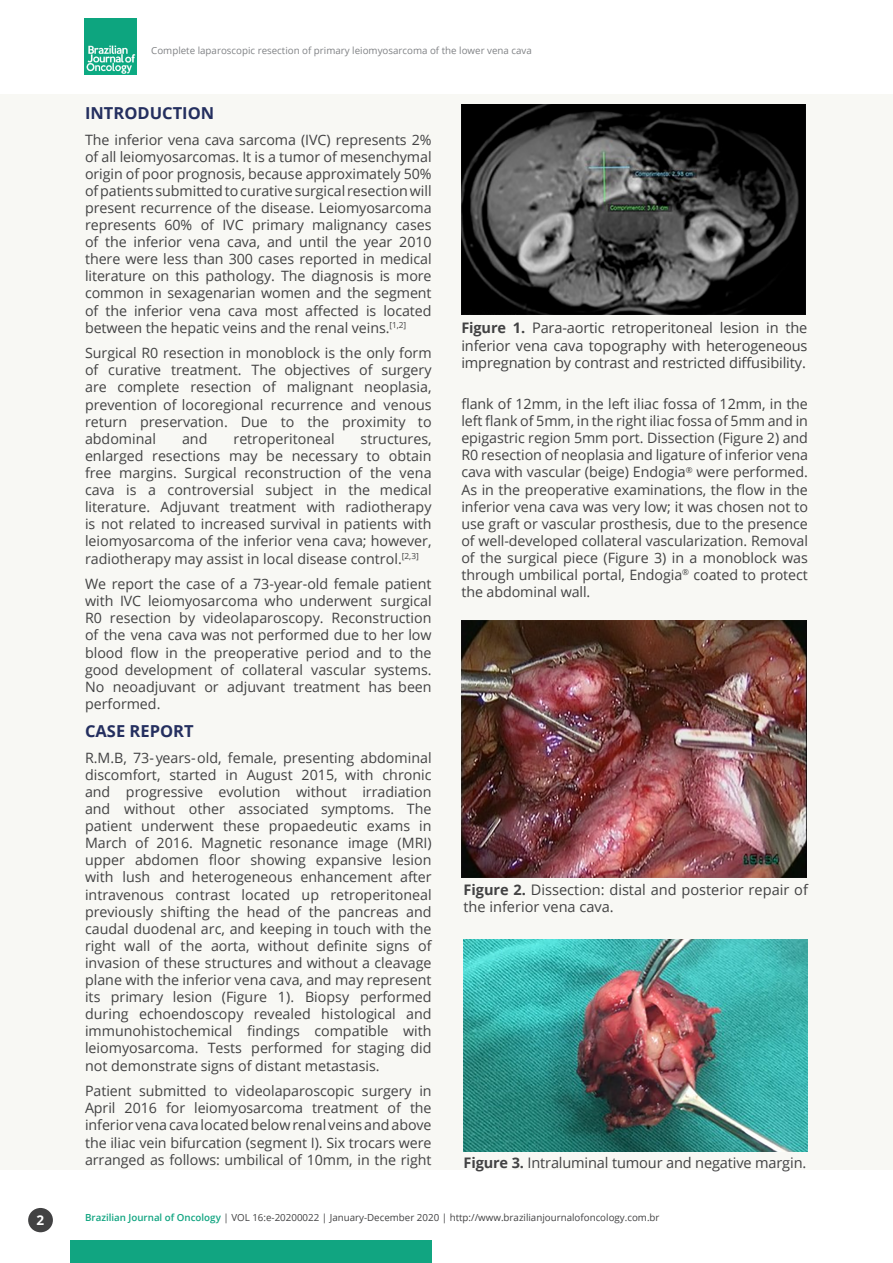
<style>
.page{position:relative;width:893px;height:1263px;background:#fff}
.page>*{position:absolute;margin:0;border:0;box-sizing:border-box;transform-origin:0 0}
.t1{font:700 16.5px "Open Sans";color:#242f5f}
.t2{font:14.55px/17.4px "Open Sans";letter-spacing:-.01em;color:#424243;text-align:justify}
.t3{font:14.25px/17.1px "Open Sans";letter-spacing:-.005em;color:#424243;text-align:justify}
.t4{font:700 13.5px "Open Sans";color:#fff}
.t5{font:9.75px "Open Sans";color:#424243}
.t6{font:9.75px "Open Sans";color:#808285}
.s1{font-weight:700}
.s2{font-weight:600;color:#11a581}
</style>
<div class="page">
<div style="left:70px;top:1240px;width:362px;height:23px;background:#11a581"></div>
<div style="left:28px;top:1208px;width:25px;height:24px;background:#424243;border-radius:50%"></div>
<div style="left:0;top:94px;width:893px;height:1075px;background:#f8f8f4"></div>
<img style="left:84px;top:18px;width:52px;height:57px">
<img style="left:461px;top:105px;width:345px;height:209px">
<img style="left:462px;top:621px;width:344px;height:256px">
<img style="left:463px;top:939px;width:345px;height:212px">
<p class="t4" style="left:37px;top:1211px;width:9px">2</p>
<p class="t6" style="left:151px;top:44px;width:382px">Complete laparoscopic resection of primary leiomyosarcoma of the lower vena cava</p>
<p class="t1" style="left:85px;top:101px;width:131px">INTRODUCTION</p>
<p class="t3" style="left:85px;top:130px;width:348px">The inferior vena cava sarcoma (IVC) represents 2% of all leiomyosarcomas. It is a tumor of mesenchymal origin of poor prognosis, because approximately 50% of patients submitted to curative surgical resection will present recurrence of the disease. Leiomyosarcoma represents 60% of IVC primary malignancy cases of the inferior vena cava, and until the year 2010 there were less than 300 cases reported in medical literature on this pathology. The diagnosis is more common in sexagenarian women and the segment of the inferior vena cava most affected is located between the hepatic veins and the renal veins.<sup>[1,2]</sup></p>
<p class="t3" style="left:85px;top:344px;width:348px">Surgical R0 resection in monoblock is the only form of curative treatment. The objectives of surgery are complete resection of malignant neoplasia, prevention of locoregional recurrence and venous return preservation. Due to the proximity to abdominal</p>
<p class="t3" style="left:182px;top:430px;width:27px">and</p>
<p class="t3" style="left:234px;top:430px;width:103px">retroperitoneal</p>
<p class="t3" style="left:85px;top:430px;width:348px;text-indent:276px">structures, enlarged resections may be necessary to obtain free margins. Surgical reconstruction of the vena cava is a controversial subject in the medical literature. Adjuvant treatment with radiotherapy is not related to increased survival in patients with leiomyosarcoma of the inferior vena cava; however, radiotherapy may assist in local disease control.<sup>[2,3]</sup></p>
<p class="t3" style="left:85px;top:575px;width:348px">We report the case of a 73-year-old female patient with IVC leiomyosarcoma who underwent surgical R0 resection by videolaparoscopy. Reconstruction of the vena cava was not performed due to her low blood flow in the preoperative period and to the good development of collateral vascular systems.<br>No neoadjuvant or adjuvant treatment has been performed.</p>
<p class="t1" style="left:85px;top:719px;width:110px">CASE REPORT</p>
<p class="t3" style="left:85px;top:749px;width:348px">R.M.B, 73-years-old, female, presenting abdominal discomfort, started in August 2015, with chronic and progressive evolution without irradiation and without other associated symptoms. The patient underwent these propaedeutic exams in March of 2016. Magnetic resonance image (MRI) upper abdomen floor showing expansive lesion with lush and heterogeneous enhancement after intravenous contrast located up retroperitoneal previously shifting the head of the pancreas and caudal duodenal arc, and keeping in touch with the right wall of the aorta, without defi nite signs of invasion of these structures and without a cleavage plane with the inferior vena cava, and may represent its primary lesion (Figure 1). Biopsy performed during echoendoscopy revealed histological and immunohistochemical findings compatible with leiomyosarcoma. Tests performed for staging did not demonstrate signs of distant metastasis.</p>
<p class="t3" style="left:85px;top:1082px;width:348px">Patient submitted to videolaparoscopic surgery in April 2016 for leiomyosarcoma treatment of the inferior vena cava located below renal veins and above the iliac vein bifurcation (segment I). Six trocars were arranged as follows: umbilical of 10mm, in the right</p>
<p class="t2" style="left:461px;top:319px;width:348px"><span class="s1">Figure 1.</span> Para-aortic retroperitoneal lesion in the inferior vena cava topography with heterogeneous impregnation by contrast and restricted diffusibility.</p>
<p class="t3" style="left:461px;top:395px;width:348px">flank of 12mm, in the left iliac fossa of 12mm, in the left flank of 5mm, in the right iliac fossa of 5mm and in epigastric region 5mm port. Dissection (Figure 2) and R0 resection of neoplasia and ligature of inferior vena cava with vascular (beige) Endogia<sup>®</sup> were performed.<br>As in the preoperative examinations, the flow in the inferior vena cava was very low; it was chosen not to use graft or vascular prosthesis, due to the presence of well-developed collateral vascularization. Removal of the surgical piece (Figure 3) in a monoblock was through umbilical portal, Endogia<sup>®</sup> coated to protect the abdominal wall.</p>
<p class="t2" style="left:463px;top:880px;width:346px"><span class="s1">Figure 2.</span> Dissection: distal and posterior repair of the inferior vena cava.</p>
<p class="t2" style="left:463px;top:1154px;width:344px"><span class="s1">Figure 3.</span> Intraluminal tumour and negative margin.</p>
<p class="t5" style="left:85px;top:1211px;width:576px"><span class="s2">Brazilian Journal of Oncology</span> | VOL 16:e-20200022 | January-December 2020 | http://www.brazilianjournalofoncology.com.br</p>
</div>
